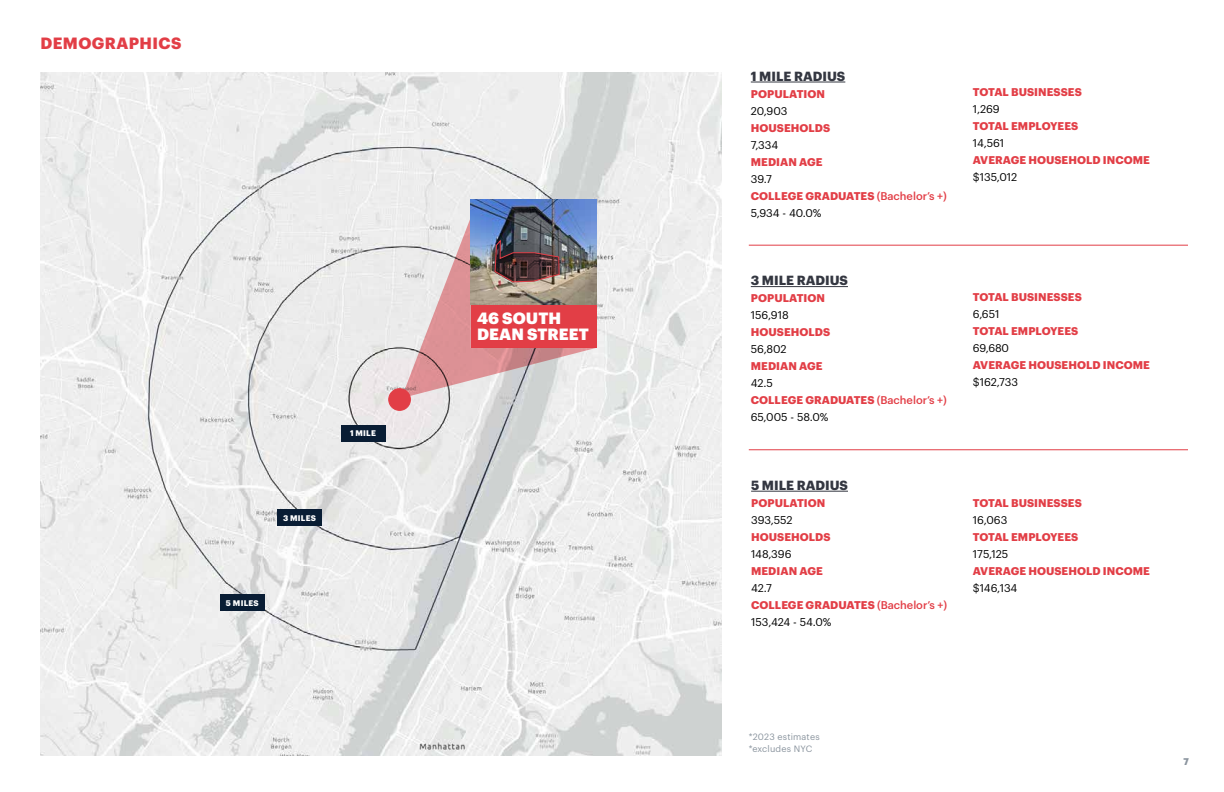
<style>
.page{position:relative;width:1224px;height:792px;background:#fff}
.page>*{position:absolute;margin:0;border:0;box-sizing:border-box;transform-origin:0 0}
.t1{font:900 16px/16px "Graphik";letter-spacing:.005em;color:#fff}
.t2{font:700 16px "Graphik";letter-spacing:.025em;color:#e23e46}
.t3{font:700 13px "Graphik";color:#343741}
.t4{font:700 11px/17px "Graphik";letter-spacing:.005em;color:#e23e46}
.t5{font:11px/17px "Graphik";color:#000}
.t6{font:700 9.5px "Graphik";color:#8a949e}
.t7{font:9px/11.8px "Graphik";letter-spacing:.02em;color:#8a949e}
.t8{font:700 8px "Graphik";letter-spacing:.025em;color:#fff}
.s1{font-weight:400;color:#000}
.s2{font-weight:500}
.s3{font-weight:700;color:#e23e46}
.s4{font-weight:500;color:#e23e46}
</style>
<div class="page">
<img style="left:40px;top:72px;width:682px;height:683px">
<hr style="left:751px;top:82px;width:94px;height:1px;background:#343741">
<hr style="left:749px;top:245px;width:439px;height:1px;background:#e23e46">
<hr style="left:749px;top:449px;width:439px;height:1px;background:#e23e46">
<hr style="left:751px;top:286px;width:97px;height:1px;background:#343741">
<hr style="left:751px;top:491px;width:97px;height:1px;background:#343741">
<div style="left:341px;top:425px;width:44px;height:16px;background:#091d34"></div>
<div style="left:277px;top:510px;width:45px;height:16px;background:#091d34"></div>
<div style="left:220px;top:595px;width:45px;height:16px;background:#091d34"></div>
<div style="left:389px;top:389px;width:21px;height:21px;background:#e23e46;border-radius:50%"></div>
<div style="left:388px;top:388px;width:23px;height:23px;border:1px solid #e23e46;border-radius:50%"></div>
<img style="left:471px;top:200px;width:125px;height:17px">
<img style="left:401px;top:217px;width:195px;height:181px">
<h1 class="t2" style="left:41px;top:31px;width:142px">DEMOGRAPHICS</h1>
<p class="t8" style="left:283px;top:512px;width:34px">3 MILES</p>
<p class="t8" style="left:226px;top:597px;width:34px">5 MILES</p>
<p class="t8" style="left:350px;top:427px;width:27px">1 MILE</p>
<h1 class="t1" style="left:477px;top:309px;width:113px">46 SOUTH<br>DEAN STREET</h1>
<p class="t3" style="left:751px;top:66px;width:96px">1 MILE RADIUS</p>
<p class="t4" style="left:751px;top:84px;width:76px">POPULATION</p>
<p class="t5" style="left:751px;top:101px;width:38px">20,903</p>
<p class="t4" style="left:751px;top:118px;width:81px">HOUSEHOLDS</p>
<p class="t5" style="left:751px;top:135px;width:29px">7,334</p>
<p class="t4" style="left:751px;top:152px;width:73px">MEDIAN AGE</p>
<p class="t4" style="left:751px;top:169px;width:198px"><span class="s1">39.7<br></span>COLLEGE GRADUATES <span class="s2">(Bachelor’s +)<br></span><span class="s1">5,934 - 40.0%</span></p>
<p class="t3" style="left:751px;top:271px;width:99px">3 MILE RADIUS</p>
<p class="t4" style="left:751px;top:289px;width:76px">POPULATION</p>
<p class="t5" style="left:751px;top:306px;width:39px">156,918</p>
<p class="t4" style="left:751px;top:323px;width:81px">HOUSEHOLDS</p>
<p class="t5" style="left:751px;top:340px;width:37px">56,802</p>
<p class="t4" style="left:751px;top:357px;width:73px">MEDIAN AGE</p>
<p class="t5" style="left:751px;top:374px;width:198px">42.5<br><span class="s3">COLLEGE GRADUATES</span> <span class="s4">(Bachelor’s +)<br></span>65,005 - 58.0%</p>
<p class="t3" style="left:751px;top:475px;width:98px">5 MILE RADIUS</p>
<p class="t4" style="left:751px;top:493px;width:76px">POPULATION</p>
<p class="t5" style="left:751px;top:510px;width:43px">393,552</p>
<p class="t4" style="left:751px;top:527px;width:81px">HOUSEHOLDS</p>
<p class="t5" style="left:751px;top:544px;width:42px">148,396</p>
<p class="t4" style="left:751px;top:561px;width:73px">MEDIAN AGE</p>
<p class="t5" style="left:751px;top:578px;width:198px">42.7<br><span class="s3">COLLEGE GRADUATES</span> <span class="s4">(Bachelor’s +)<br></span>153,424 - 54.0%</p>
<p class="t4" style="left:973px;top:83px;width:110px">TOTAL BUSINESSES</p>
<p class="t5" style="left:973px;top:100px;width:28px">1,269</p>
<p class="t4" style="left:973px;top:117px;width:107px">TOTAL EMPLOYEES</p>
<p class="t5" style="left:973px;top:134px;width:33px">14,561</p>
<p class="t4" style="left:973px;top:151px;width:179px">AVERAGE HOUSEHOLD INCOME</p>
<p class="t5" style="left:973px;top:168px;width:46px">$135,012</p>
<p class="t4" style="left:973px;top:287px;width:110px">TOTAL BUSINESSES</p>
<p class="t5" style="left:973px;top:304px;width:28px">6,651</p>
<p class="t4" style="left:973px;top:321px;width:107px">TOTAL EMPLOYEES</p>
<p class="t5" style="left:973px;top:338px;width:38px">69,680</p>
<p class="t4" style="left:973px;top:355px;width:179px">AVERAGE HOUSEHOLD INCOME</p>
<p class="t5" style="left:973px;top:372px;width:47px">$162,733</p>
<p class="t4" style="left:973px;top:493px;width:110px">TOTAL BUSINESSES</p>
<p class="t5" style="left:973px;top:510px;width:36px">16,063</p>
<p class="t4" style="left:973px;top:527px;width:107px">TOTAL EMPLOYEES</p>
<p class="t5" style="left:973px;top:544px;width:37px">175,125</p>
<p class="t4" style="left:973px;top:561px;width:179px">AVERAGE HOUSEHOLD INCOME</p>
<p class="t5" style="left:973px;top:578px;width:46px">$146,134</p>
<p class="t7" style="left:749px;top:730px;width:72px">*2023 estimates *excludes NYC</p>
<p class="t6" style="left:1184px;top:754px;width:7px">7</p>
</div>
